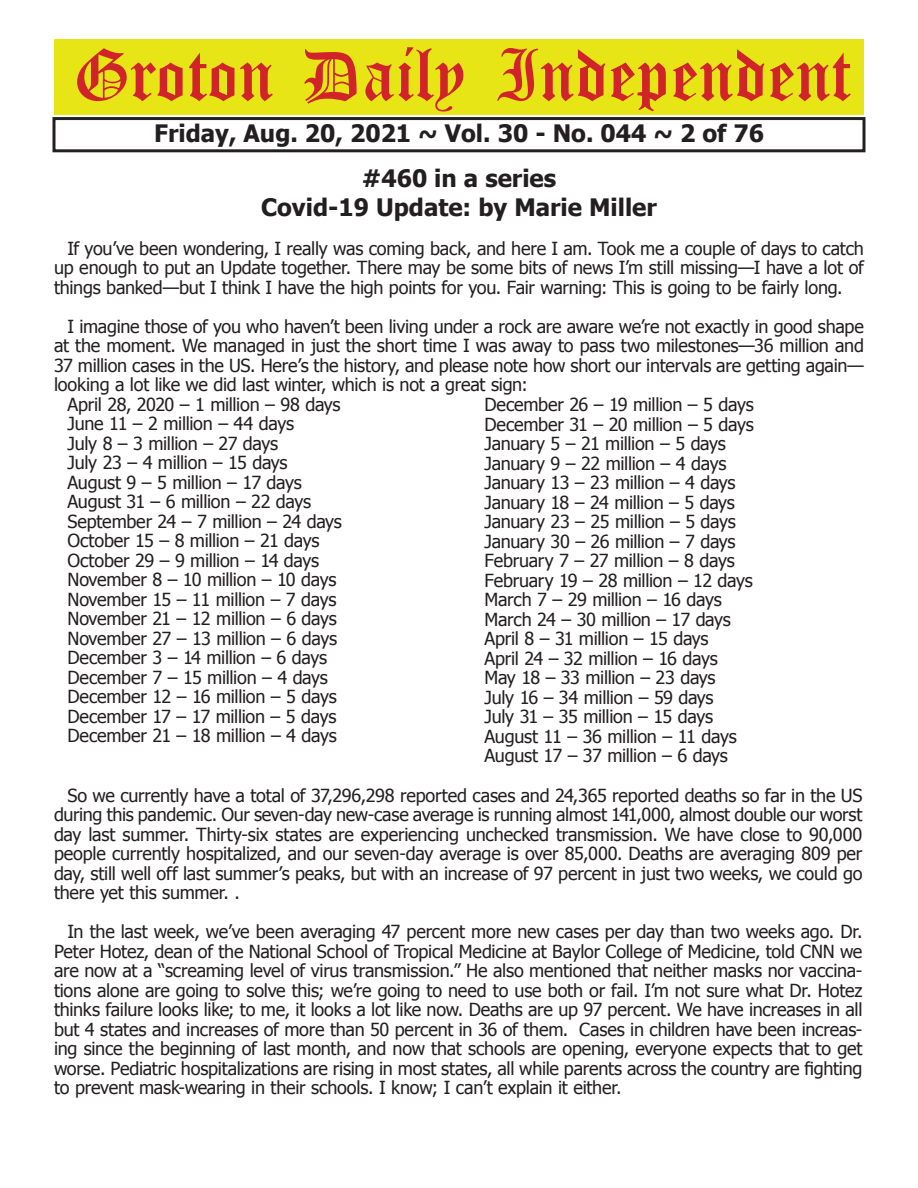
<style>
.page{position:relative;width:918px;height:1188px;background:#fff}
.page>*{position:absolute;margin:0;border:0;box-sizing:border-box;transform-origin:0 0}
.t1{font:54px "Old English Five";color:#d1232a}
.t2{font:700 24px/28.8px "Tahoma";color:#231f20;text-align:center}
.t3{font:18px/19.5px "Tahoma";letter-spacing:-.02em;color:#231f20;text-align:justify}
</style>
<div class="page">
<div style="left:52px;top:117px;width:814px;height:35px;border:3px solid #231f20"></div>
<div style="left:54px;top:40px;width:810px;height:75px;background:#e7e515"></div>
<h1 class="t1" style="left:73px;top:50px;width:779px">Groton Daily Independent</h1>
<h2 class="t2" style="left:154px;top:117px;width:611px">Friday, Aug. 20, 2021 ~ Vol. 30 - No. 044 ~ 2 of 76</h2>
<h2 class="t2" style="left:261px;top:163px;width:397px">#460 in a series<br>Covid-19 Update: by Marie Miller</h2>
<p class="t3" style="left:54px;top:238px;width:811px;text-indent:14px">If you’ve been wondering, I really was coming back, and here I am. Took me a couple of days to catch up enough to put an Update together. There may be some bits of news I’m still missing—I have a lot of things banked—but I think I have the high points for you. Fair warning: This is going to be fairly long.</p>
<p class="t3" style="left:68px;top:316px;width:798px">I imagine those of you who haven’t been living under a rock are aware we’re not exactly in good shape</p>
<p class="t3" style="left:54px;top:335px;width:811px">at the moment. We managed in just the short time I was away to pass two milestones—36 million and</p>
<p class="t3" style="left:54px;top:355px;width:811px">37 million cases in the US. Here’s the history, and please note how short our intervals are getting again—</p>
<p class="t3" style="left:54px;top:374px;width:475px">looking a lot like we did last winter, which is not a great sign:</p>
<p class="t3" style="left:68px;top:394px;width:275px">April 28, 2020 – 1 million – 98 days</p>
<p class="t3" style="left:68px;top:413px;width:228px">June 11 – 2 million – 44 days</p>
<p class="t3" style="left:68px;top:433px;width:212px">July 8 – 3 million – 27 days</p>
<p class="t3" style="left:68px;top:452px;width:222px">July 23 – 4 million – 15 days</p>
<p class="t3" style="left:68px;top:472px;width:236px">August 9 – 5 million – 17 days</p>
<p class="t3" style="left:68px;top:491px;width:245px">August 31 – 6 million – 22 days</p>
<p class="t3" style="left:68px;top:511px;width:276px">September 24 – 7 million – 24 days</p>
<p class="t3" style="left:68px;top:530px;width:254px">October 15 – 8 million – 21 days</p>
<p class="t3" style="left:68px;top:550px;width:253px">October 29 – 9 million – 14 days</p>
<p class="t3" style="left:68px;top:569px;width:270px">November 8 – 10 million – 10 days</p>
<p class="t3" style="left:68px;top:589px;width:270px">November 15 – 11 million – 7 days</p>
<p class="t3" style="left:68px;top:608px;width:271px">November 21 – 12 million – 6 days</p>
<p class="t3" style="left:68px;top:628px;width:271px">November 27 – 13 million – 6 days</p>
<p class="t3" style="left:68px;top:647px;width:261px">December 3 – 14 million – 6 days</p>
<p class="t3" style="left:68px;top:667px;width:262px">December 7 – 15 million – 4 days</p>
<p class="t3" style="left:68px;top:686px;width:271px">December 12 – 16 million – 5 days</p>
<p class="t3" style="left:68px;top:706px;width:270px">December 17 – 17 million – 5 days</p>
<p class="t3" style="left:68px;top:725px;width:271px">December 21 – 18 million – 4 days</p>
<p class="t3" style="left:485px;top:394px;width:271px;text-align:left">December 26 – 19 million – 5 days<br>December 31 – 20 million – 5 days<br>January 5 – 21 million – 5 days<br>January 9 – 22 million – 4 days<br>January 13 – 23 million – 4 days<br>January 18 – 24 million – 5 days<br>January 23 – 25 million – 5 days<br>January 30 – 26 million – 7 days<br>February 7 – 27 million – 8 days<br>February 19 – 28 million – 12 days<br>March 7 – 29 million – 16 days<br>March 24 – 30 million – 17 days<br>April 8 – 31 million – 15 days<br>April 24 – 32 million – 16 days<br>May 18 – 33 million – 23 days<br>July 16 – 34 million – 59 days<br>July 31 – 35 million – 15 days<br>August 11 – 36 million – 11 days<br>August 17 – 37 million – 6 days</p>
<p class="t3" style="left:54px;top:785px;width:810px;text-indent:14px">So we currently have a total of 37,296,298 reported cases and 24,365 reported deaths so far in the US during this pandemic. Our seven-day new-case average is running almost 141,000, almost double our worst day last summer. Thirty-six states are experiencing unchecked transmission. We have close to 90,000 people currently hospitalized, and our seven-day average is over 85,000. Deaths are averaging 809 per day, still well off last summer’s peaks, but with an increase of 97 percent in just two weeks, we could go there yet this summer. .</p>
<p class="t3" style="left:54px;top:921px;width:810px;text-indent:14px">In the last week, we’ve been averaging 47 percent more new cases per day than two weeks ago. Dr.<br>Peter Hotez, dean of the National School of Tropical Medicine at Baylor College of Medicine, told CNN we are now at a “screaming level of virus transmission.” He also mentioned that neither masks nor vaccina&shy;tions alone are going to solve this; we’re going to need to use both or fail. I’m not sure what Dr. Hotez thinks failure looks like; to me, it looks a lot like now. Deaths are up 97 percent. We have increases in all but 4 states and increases of more than 50 percent in 36 of them. Cases in children have been increas&shy;ing since the beginning of last month, and now that schools are opening, everyone expects that to get worse. Pediatric hospitalizations are rising in most states, all while parents across the country are fighting to prevent mask-wearing in their schools. I know; I can’t explain it either.</p>
</div>
